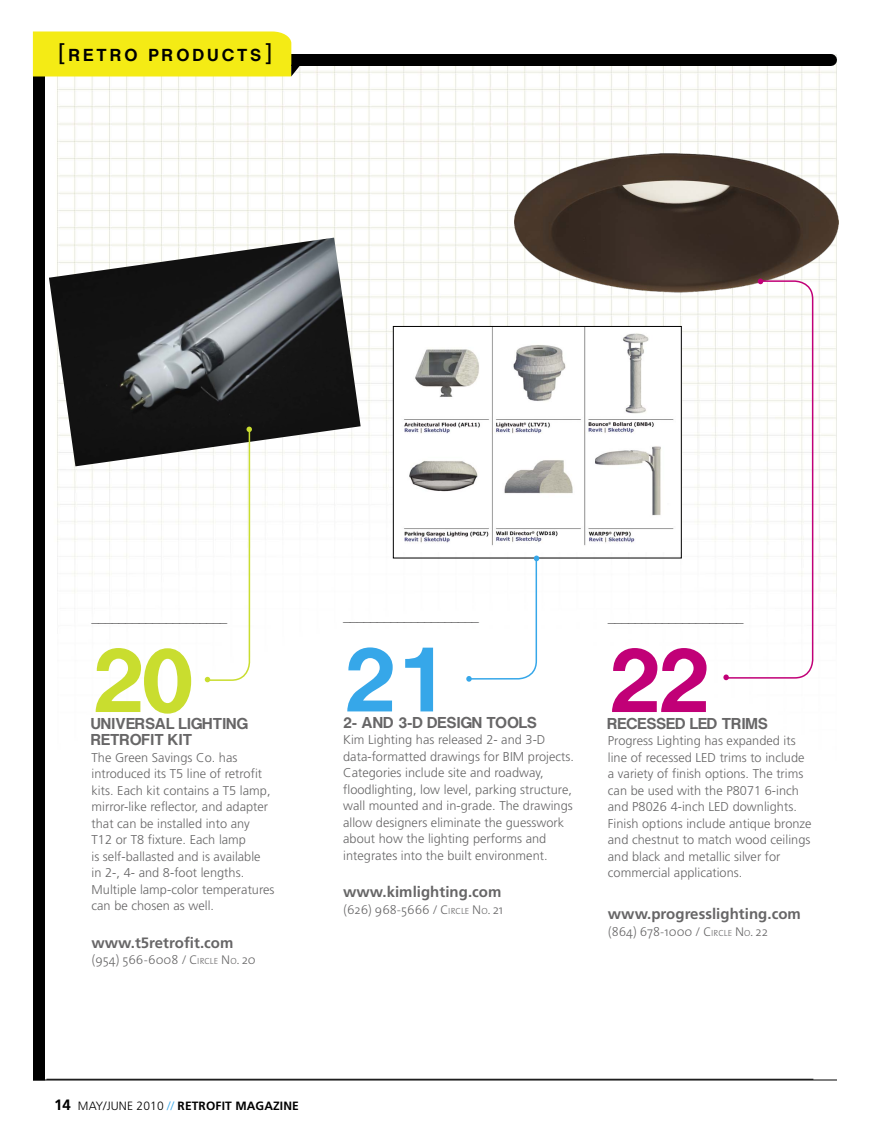
<style>
.page{position:relative;width:891px;height:1134px;background:#fff}
.page>*{position:absolute;margin:0;border:0;box-sizing:border-box;transform-origin:0 0}
.t1{font:700 90px "Mg Open Moderna";color:#36a7e9}
.t2{font:700 90px "Mg Open Moderna";color:#c10077}
.t3{font:700 90px "Mg Open Moderna";color:#c9dd2f}
.t4{font:700 16.5px "Mg Open Moderna";letter-spacing:.2em;color:#000}
.t5{font:700 15px/16.5px "Mg Open Moderna";letter-spacing:.005em;color:#676667}
.t6{font:700 15px "Frutiger";letter-spacing:.005em;color:#676667}
.t7{font:italic 15px "Adobe Garamond Pro";color:#676667}
.t8{font:300 12.75px/16.5px "Frutiger";letter-spacing:.005em;color:#676667}
.t9{font:300 12.75px "The Mix";letter-spacing:.005em;color:#676667}
.t10{font:700 12px "Frutiger";letter-spacing:.01em;color:#000}
.s1{font-family:"Forgotten Futurist Rg";font-size:21px}
.s2{font-size:8.85px}
.s3{font-size:15px}
.s4{font-weight:300}
.s5{font-weight:300;color:#36a7e9}
</style>
<div class="page">
<img style="left:45px;top:54px;width:792px;height:1026px">
<div style="left:33px;top:38px;width:12px;height:1042px;background:#000"></div>
<div style="left:40px;top:54px;width:791px;height:12px;background:#000"></div>
<img style="left:395px;top:328px;width:285px;height:224px">
<div style="left:393px;top:326px;width:289px;height:232px;border:1px solid #000"></div>
<img style="left:515px;top:126px;width:324px;height:184px">
<img style="left:49px;top:238px;width:312px;height:228px">
<svg style="left:466px;top:556px;width:73px;height:126px"></svg>
<svg style="left:723px;top:279px;width:91px;height:401px"></svg>
<svg style="left:205px;top:427px;width:47px;height:255px"></svg>
<hr style="left:46px;top:1079px;width:767px;height:1px;background:#000">
<div style="left:33px;top:32px;width:268px;height:45px;background:#f4eb15"></div>
<hr style="left:33px;top:1080px;width:804px;height:1px;background:#000">
<p class="t4" style="left:58px;top:47px;width:216px"><span class="s1">[</span>RETRO PRODUCTS<span class="s1">]</span></p>
<p class="t7" style="left:92px;top:608px;width:137px">____________________</p>
<p class="t3" style="left:92px;top:633px;width:104px">20</p>
<p class="t5" style="left:92px;top:716px;width:159px">UNIVERSAL LIGHTING<br>RETROFIT KIT</p>
<p class="t8" style="left:92px;top:749px;width:184px">The Green Savings Co. has introduced its T5 line of retrofit kits. Each kit contains a T5 lamp, mirror-like reflector, and adapter that can be installed into any<br>T12 or T8 fixture. Each lamp<br>is self-ballasted and is available<br>in 2-, 4- and 8-foot lengths.<br>M ultiple lamp-color temperatures can be chosen as well.</p>
<p class="t6" style="left:92px;top:933px;width:143px">www.t5retrofit.com</p>
<p class="t9" style="left:92px;top:949px;width:166px">(954) 566-6008 / C<span class="s2">IRCLE</span> N<span class="s2">O</span>. 20</p>
<p class="t7" style="left:343px;top:608px;width:137px">____________________</p>
<p class="t1" style="left:343px;top:633px;width:104px">21</p>
<p class="t5" style="left:343px;top:715px;width:196px">2- AND 3-D DESIGN TOOLS</p>
<p class="t8" style="left:343px;top:732px;width:232px">Kim Lighting has released 2- and 3-D data-formatted drawings for BIM projects.<br>Categories include site and roadway, floodlighting, low level, parking structure, wall mounted and in-grade. The drawings allow designers eliminate the guesswork about how the lighting performs and integrates into the built environment.</p>
<p class="t6" style="left:343px;top:883px;width:160px">www.kimlighting.com</p>
<p class="t9" style="left:343px;top:899px;width:162px">(626) 968-5666 / C<span class="s2">IRCLE</span> N<span class="s2">O</span>. 21</p>
<p class="t7" style="left:608px;top:608px;width:137px">____________________</p>
<p class="t2" style="left:608px;top:633px;width:104px">22</p>
<p class="t5" style="left:608px;top:716px;width:93px">RECESSED LED</p>
<p class="t5" style="left:722px;top:716px;width:48px">TRIMS</p>
<p class="t8" style="left:608px;top:732px;width:205px">Progress Lighting has expanded its line of recessed LED trims to include a variety of finish options. The trims can be used with the P8071 6-inch and P8026 4-inch LED downlights.<br>Finish options include antique bronze and chestnut to match wood ceilings and black and metallic silver for commercial applications.</p>
<p class="t6" style="left:608px;top:905px;width:195px">www.progresslighting.com</p>
<p class="t9" style="left:608px;top:921px;width:162px">(864) 678-1000 / C<span class="s2">IRCLE</span> N<span class="s2">O</span>. 22</p>
<p class="t10" style="left:54px;top:1098px;width:246px"><span class="s3">14</span> <span class="s4">may/june 2010</span> <span class="s5">//</span> retrofit magazine</p>
</div>
